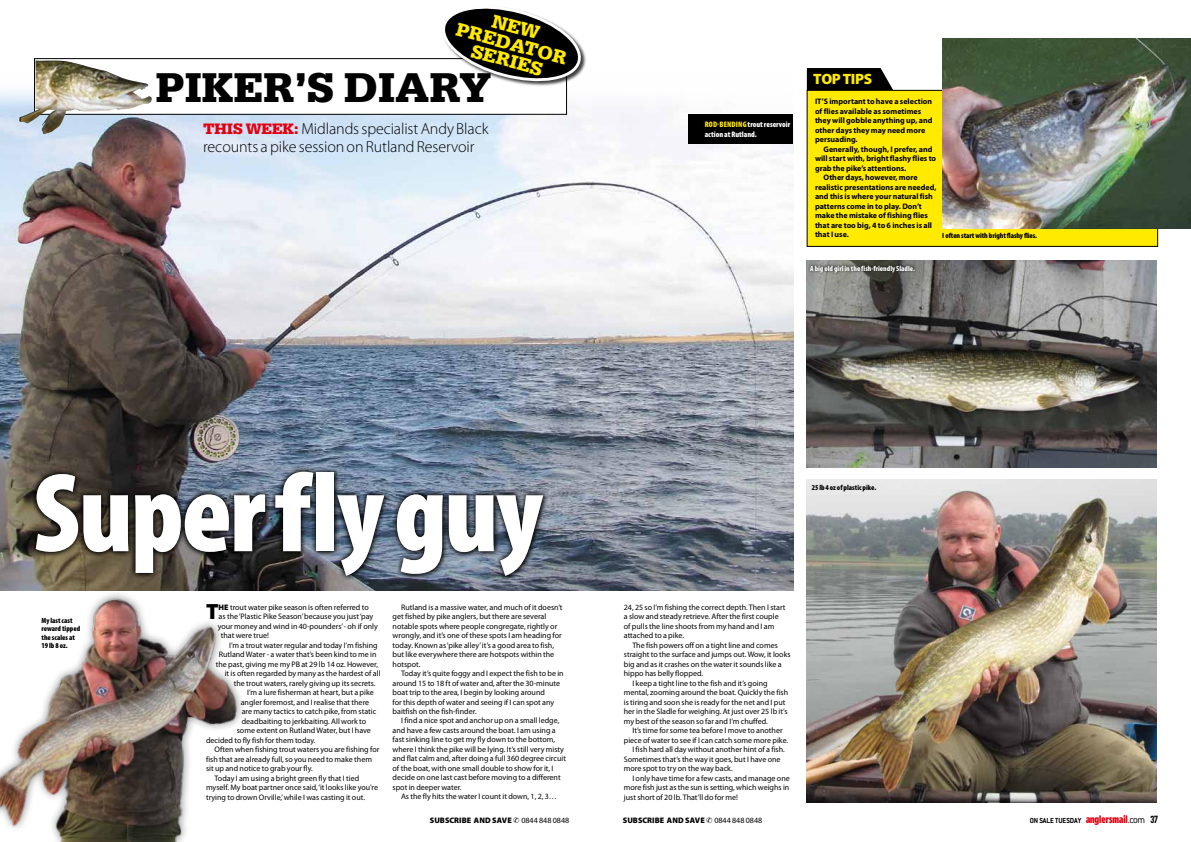
<style>
.page{position:relative;width:1191px;height:842px;background:#fff}
.page>*{position:absolute;margin:0;border:0;box-sizing:border-box;transform-origin:0 0}
.t1{font:900 condensed 113.4px "Myriad Pro";letter-spacing:-.015em;color:#fff}
.t2{font:900 44px "Serifa";color:#000}
.t3{font:900 22.1px "Myriad Pro";color:#000}
.t4{font:900 19.9px/34.1px "Serifa";color:#ffea00}
.t5{font:300 16px/18px "Myriad Pro";letter-spacing:-.005em;color:#000}
.t6{font:900 16px "Serifa";color:#e30010}
.t7{font:900 15px "Myriad Pro";letter-spacing:-.025em;color:#ffea00}
.t8{font:8px/9.5px "Myriad Pro";color:#000}
.t9{font:700 8px/9.5px "Myriad Pro";color:#000}
.t10{font:900 8px "Myriad Pro";color:#000}
.t11{font:900 condensed 8px/9.5px "Myriad Pro";color:#fff}
.t12{font:700 8px "Conduit ITC";color:#000}
.t13{font:900 condensed 7.5px/8.5px "Myriad Pro";color:#000}
.t14{font:900 condensed 7.5px "Myriad Pro";color:#fff}
.s1{font-family:"Serifa";font-weight:900;color:#e30010}
.s2{color:#ffea00}
.s3{font-weight:900}
.s4{font-weight:400}
.s5{font-family:"TF Forever Two";font-weight:800;font-size:10px;color:#e30010}
.s6{font-weight:300;font-size:10.9px}
.s7{font-family:"Mechanic Gothic 2";font-weight:400;font-size:10px}
</style>
<div class="page">
<img style="left:0;top:109px;width:793px;height:482px">
<img style="left:806px;top:261px;width:351px;height:207px">
<img style="left:806px;top:479px;width:351px;height:323px">
<div style="left:35px;top:59px;width:531px;height:55px;background:#fff"></div>
<div style="left:34px;top:58px;width:533px;height:57px;border:1px solid #000"></div>
<div style="left:442px;top:6px;width:145px;height:81px;background:#000;opacity:.75"></div>
<img style="left:19px;top:96px;width:133px;height:38px">
<svg style="left:29px;top:466px;width:519px;height:115px;background:#373a3f"></svg>
<div style="left:688px;top:115px;width:105px;height:29px;background:#000"></div>
<svg style="left:807px;top:68px;width:86px;height:22px;background:#121212"></svg>
<div style="left:807px;top:90px;width:350px;height:156px;background:#ffea00"></div>
<div style="left:807px;top:90px;width:350px;height:157px;border:1px solid #000"></div>
<img style="left:942px;top:39px;width:249px;height:190px">
<img style="left:0;top:582px;width:253px;height:260px">
<svg style="left:807px;top:262px;width:110px;height:13px"></svg>
<svg style="left:436px;top:6px;width:151px;height:79px"></svg>
<h3 class="t4" style="left:485px;top:1px;width:62px;text-indent:12px;rotate:15deg">NEW<br>SERIES</h3>
<h3 class="t4" style="left:500px;top:22px;width:75px;rotate:15deg">DATOR</h3>
<h2 class="t2" style="left:155px;top:62px;width:337px">PIKER’S DIARY</h2>
<h3 class="t5" style="left:203px;top:120px;width:287px;text-indent:91px"><span class="s1">:</span> Midlands specialist Andy Black recounts a pike session on Rutland Reservoir</h3>
<h3 class="t6" style="left:203px;top:120px;width:70px">THIS WEEK</h3>
<p class="t11" style="left:704px;top:120px;width:87px"><span class="s2">Rod-bending</span> trout reservoir action at Rutland.</p>
<h3 class="t7" style="left:813px;top:71px;width:60px">TOP TIPS</h3>
<p class="t9" style="left:815px;top:97px;width:119px">IT’S important to have a selection of flies available as sometimes they will gobble anything up, and other days they may need more persuading.</p>
<p class="t9" style="left:823px;top:144px;width:111px">Generally, though, I prefer, and</p>
<p class="t9" style="left:815px;top:154px;width:123px">will start with, bright flashy flies to</p>
<p class="t9" style="left:815px;top:163px;width:93px">grab the pike’s attentions.</p>
<p class="t9" style="left:823px;top:173px;width:96px">Other days, however, more</p>
<p class="t9" style="left:815px;top:182px;width:123px">realistic presentations are needed,</p>
<p class="t9" style="left:815px;top:192px;width:119px">and this is where your natural fish</p>
<p class="t9" style="left:815px;top:201px;width:108px">patterns come in to play. Don’t</p>
<p class="t9" style="left:815px;top:211px;width:114px">make the mistake of fishing flies</p>
<p class="t9" style="left:815px;top:220px;width:119px">that are too big, 4 to 6 inches is all</p>
<p class="t9" style="left:815px;top:230px;width:35px">that I use.</p>
<p class="t13" style="left:942px;top:231px;width:96px">I often start with bright flashy flies.</p>
<p class="t14" style="left:810px;top:264px;width:106px">A big old girl in the fish-friendly Sladle.</p>
<h1 class="t1" style="left:33px;top:450px;width:511px">Super fly guy</h1>
<p class="t13" style="left:42px;top:616px;width:40px">My last cast reward tipped the scales at<br>19 lb 8 oz.</p>
<h3 class="t3" style="left:206px;top:599px;width:14px">T</h3>
<p class="t8" style="left:219px;top:602px;width:152px"><span class="s3">HE</span> trout water pike season is often referred to</p>
<p class="t8" style="left:219px;top:612px;width:156px">as the ‘Plastic Pike Season’ because you just ‘pay</p>
<p class="t8" style="left:218px;top:621px;width:162px">your money and wind in 40-pounders’ - oh if only</p>
<p class="t8" style="left:221px;top:631px;width:50px">that were true!</p>
<p class="t8" style="left:229px;top:640px;width:150px">I’m a trout water regular and today I’m fishing</p>
<p class="t8" style="left:219px;top:650px;width:159px">Rutland Water - a water that’s been kind to me in</p>
<p class="t8" style="left:216px;top:659px;width:164px">the past, giving me my PB at 29 lb 14 oz. However,</p>
<p class="t8" style="left:225px;top:669px;width:157px">it is often regarded by many as the hardest of all</p>
<p class="t8" style="left:234px;top:678px;width:143px">the trout waters, rarely giving up its secrets.</p>
<p class="t8" style="left:247px;top:688px;width:128px">I’m a lure fisherman at heart, but a pike</p>
<p class="t8" style="left:241px;top:697px;width:130px">angler foremost, and I realise that there</p>
<p class="t8" style="left:242px;top:707px;width:136px">are many tactics to catch pike, from static</p>
<p class="t8" style="left:242px;top:716px;width:126px">deadbaiting to jerkbaiting. All work to</p>
<p class="t8" style="left:237px;top:726px;width:136px">some extent on Rutland Water, but I have</p>
<p class="t8" style="left:206px;top:735px;width:111px">decided to fly fish for them today.</p>
<p class="t8" style="left:214px;top:745px;width:166px">Often when fishing trout waters you are fishing for</p>
<p class="t8" style="left:206px;top:754px;width:167px">fish that are already full, so you need to make them</p>
<p class="t8" style="left:206px;top:764px;width:108px">sit up and notice to grab your fly.</p>
<p class="t8" style="left:214px;top:773px;width:146px">Today I am using a bright green fly that I tied</p>
<p class="t8" style="left:206px;top:783px;width:173px">myself. My boat partner once said, ‘it looks like you’re</p>
<p class="t8" style="left:206px;top:792px;width:160px">trying to drown Orville,’ while I was casting it out.</p>
<p class="t8" style="left:392px;top:602px;width:171px;text-indent:9px">Rutland is a massive water, and much of it doesn’t get fished by pike anglers, but there are several notable spots where people congregate, rightly or wrongly, and it’s one of these spots I am heading for today. Known as ‘pike alley’ it’s a good area to fish, but like everywhere there are hotspots within the hotspot.</p>
<p class="t8" style="left:392px;top:669px;width:173px;text-indent:9px">Today it’s quite foggy and I expect the fish to be in around 15 to 18 ft of water and, after the 30-minute boat trip to the area, I begin by looking around<br>for this depth of water and seeing if I can spot any baitfish on the fish-finder.</p>
<p class="t8" style="left:392px;top:716px;width:175px;text-indent:9px">I find a nice spot and anchor up on a small ledge, and have a few casts around the boat. I am using a fast sinking line to get my fly down to the bottom, where I think the pike will be lying. It’s still very misty and flat calm and, after doing a full 360 degree circuit of the boat, with one small double to show for it, I decide on one last cast before moving to a different spot in deeper water.</p>
<p class="t8" style="left:401px;top:792px;width:157px">As the fly hits the water I count it down, 1, 2, 3…</p>
<p class="t8" style="left:624px;top:602px;width:163px">24, 25 so I’m fishing the correct depth. Then I start a slow and steady retrieve. After the first couple of pulls the line shoots from my hand and I am attached to a pike.</p>
<p class="t8" style="left:632px;top:640px;width:147px">The fish powers off on a tight line and comes</p>
<p class="t8" style="left:624px;top:650px;width:168px">straight to the surface and jumps out. Wow, it looks</p>
<p class="t8" style="left:624px;top:659px;width:159px">big and as it crashes on the water it sounds like a</p>
<p class="t8" style="left:624px;top:669px;width:81px">hippo has belly flopped.</p>
<p class="t8" style="left:632px;top:678px;width:137px">I keep a tight line to the fish and it’s going</p>
<p class="t8" style="left:624px;top:688px;width:166px">mental, zooming around the boat. Quickly the fish</p>
<p class="t8" style="left:624px;top:697px;width:163px">is tiring and soon she is ready for the net and I put</p>
<p class="t8" style="left:624px;top:707px;width:165px">her in the Sladle for weighing. At just over 25 lb it’s</p>
<p class="t8" style="left:624px;top:716px;width:145px">my best of the season so far and I’m chuffed.</p>
<p class="t8" style="left:632px;top:726px;width:152px">It’s time for some tea before I move to another</p>
<p class="t8" style="left:624px;top:735px;width:166px">piece of water to see if I can catch some more pike.</p>
<p class="t8" style="left:632px;top:745px;width:154px">I fish hard all day without another hint of a fish.</p>
<p class="t8" style="left:624px;top:754px;width:158px">Sometimes that’s the way it goes, but I have one</p>
<p class="t8" style="left:624px;top:764px;width:110px">more spot to try on the way back.</p>
<p class="t8" style="left:632px;top:773px;width:159px">I only have time for a few casts, and manage one</p>
<p class="t8" style="left:624px;top:783px;width:167px">more fish just as the sun is setting, which weighs in</p>
<p class="t8" style="left:624px;top:792px;width:116px">just short of 20 lb. That’ll do for me!</p>
<p class="t10" style="left:430px;top:816px;width:141px">SUBSCRIBE AND SAVE ✆ <span class="s4">0844 848 0848</span></p>
<p class="t10" style="left:623px;top:816px;width:141px">SUBSCRIBE AND SAVE ✆ <span class="s4">0844 848 0848</span></p>
<p class="t13" style="left:811px;top:484px;width:66px">25 lb 4 oz of plastic pike.</p>
<p class="t12" style="left:1029px;top:816px;width:130px">ON SALE TUESDAY <span class="s5">anglersmail</span><span class="s6">.com</span> <span class="s7">37</span></p>
</div>
